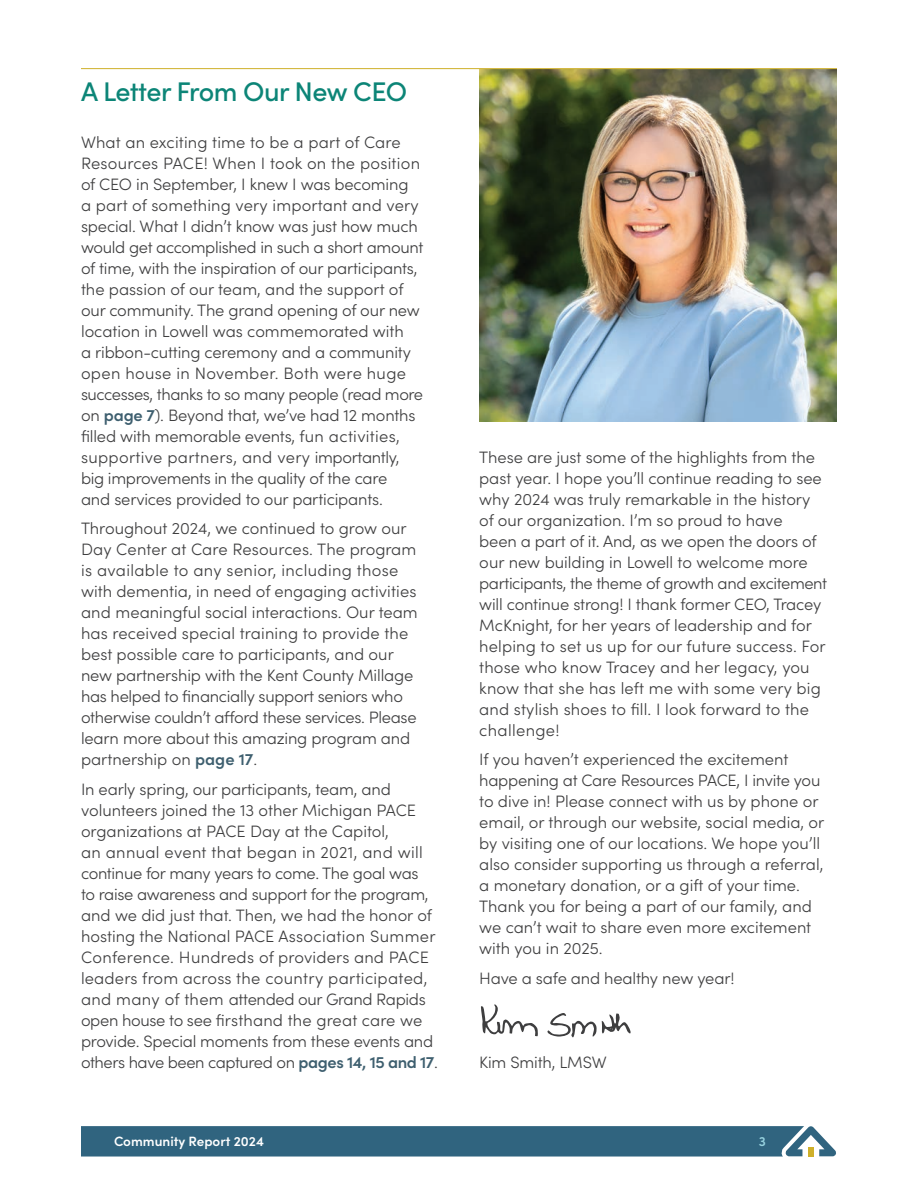
<style>
.page{position:relative;width:918px;height:1188px;background:#fff}
.page>*{position:absolute;margin:0;border:0;box-sizing:border-box;transform-origin:0 0}
.Main_Page_Header{font:500 27px "Sofia Pro";letter-spacing:-.025em;color:#0c8577}
.Body{font:300 16.5px/21px "Sofia Pro";letter-spacing:-.005em;color:#3e3e3f}
.t1{font:600 13.5px "Sofia Pro";color:#fff}
.t2{font:600 13.5px "Sofia Pro";color:#96d1de}
.s1{font-weight:600;color:#3e5f6f}
</style>
<div class="page">
<img style="left:479px;top:69px;width:358px;height:352px">
<svg style="left:481px;top:1004px;width:57px;height:32px"></svg>
<svg style="left:547px;top:1013px;width:84px;height:25px"></svg>
<svg style="left:81px;top:1126px;width:755px;height:31px;background:#3a6b85"></svg>
<div style="left:808px;top:1147px;width:6px;height:9px;background:#cfb02a"></div>
<hr style="left:81px;top:68px;width:756px;height:1px;background:#cfb02a">
<p class="Main_Page_Header" style="left:81px;top:71px;width:328px">A Letter From Our New CEO</p>
<p class="Body" style="left:81px;top:131px;width:344px">What an exciting time to be a part of Care Resources PACE! When I took on the position of CEO in September, I knew I was becoming<br>a part of something very important and very special. What I didn’t know was just how much would get accomplished in such a short amount of time, with the inspiration of our participants, the passion of our team, and the support of our community. The grand opening of our new location in Lowell was commemorated with<br>a ribbon-cutting ceremony and a community open house in November. Both were huge successes, thanks to so many people (read more on <span class="s1">page 7</span>). Beyond that, we’ve had 12 months filled with memorable events, fun activities, supportive partners, and very importantly, big improvements in the quality of the care<br>and services provided to our participants.</p>
<p class="Body" style="left:81px;top:517px;width:338px">Throughout 2024, we continued to grow our Day Center at Care Resources. The program is available to any senior, including those with dementia, in need of engaging activities and meaningful social interactions. Our team has received special training to provide the best possible care to participants, and our new partnership with the Kent County Millage has helped to financially support seniors who otherwise couldn’t afford these services. Please learn more about this amazing program and partnership on <span class="s1">page 17</span>.</p>
<p class="Body" style="left:81px;top:777px;width:358px">In early spring, our participants, team, and volunteers joined the 13 other Michigan PACE organizations at PACE Day at the Capitol,<br>an annual event that began in 2021, and will continue for many years to come. The goal was<br>to raise awareness and support for the program, and we did just that. Then, we had the honor of hosting the National PACE Association Summer Conference. Hundreds of providers and PACE leaders from across the country participated, and many of them attended our Grand Rapids open house to see firsthand the great care we provide. Special moments from these events and others have been captured on <span class="s1">pages 14, 15 and 17</span>.</p>
<p class="Body" style="left:479px;top:446px;width:349px">These are just some of the highlights from the past year. I hope you’ll continue reading to see why 2024 was truly remarkable in the history of our organization. I’m so proud to have<br>been a part of it. And, as we open the doors of our new building in Lowell to welcome more participants, the theme of growth and excitement will continue strong! I thank former CEO, Tracey McKnight, for her years of leadership and for helping to set us up for our future success. For those who know Tracey and her legacy, you know that she has left me with some very big and stylish shoes to fill. I look forward to the challenge!</p>
<p class="Body" style="left:479px;top:748px;width:347px">If you haven’t experienced the excitement happening at Care Resources PACE, I invite you to dive in! Please connect with us by phone or email, or through our website, social media, or by visiting one of our locations. We hope you’ll also consider supporting us through a referral, a monetary donation, or a gift of your time.<br>Thank you for being a part of our family, and we can’t wait to share even more excitement with you in 2025.</p>
<p class="Body" style="left:479px;top:966px;width:257px">Have a safe and healthy new year!</p>
<p class="Body" style="left:479px;top:1051px;width:129px">Kim Smith, LMSW</p>
<p class="t1" style="left:114px;top:1131px;width:152px">Community Report 2024</p>
<p class="t2" style="left:759px;top:1131px;width:9px">3</p>
</div>
